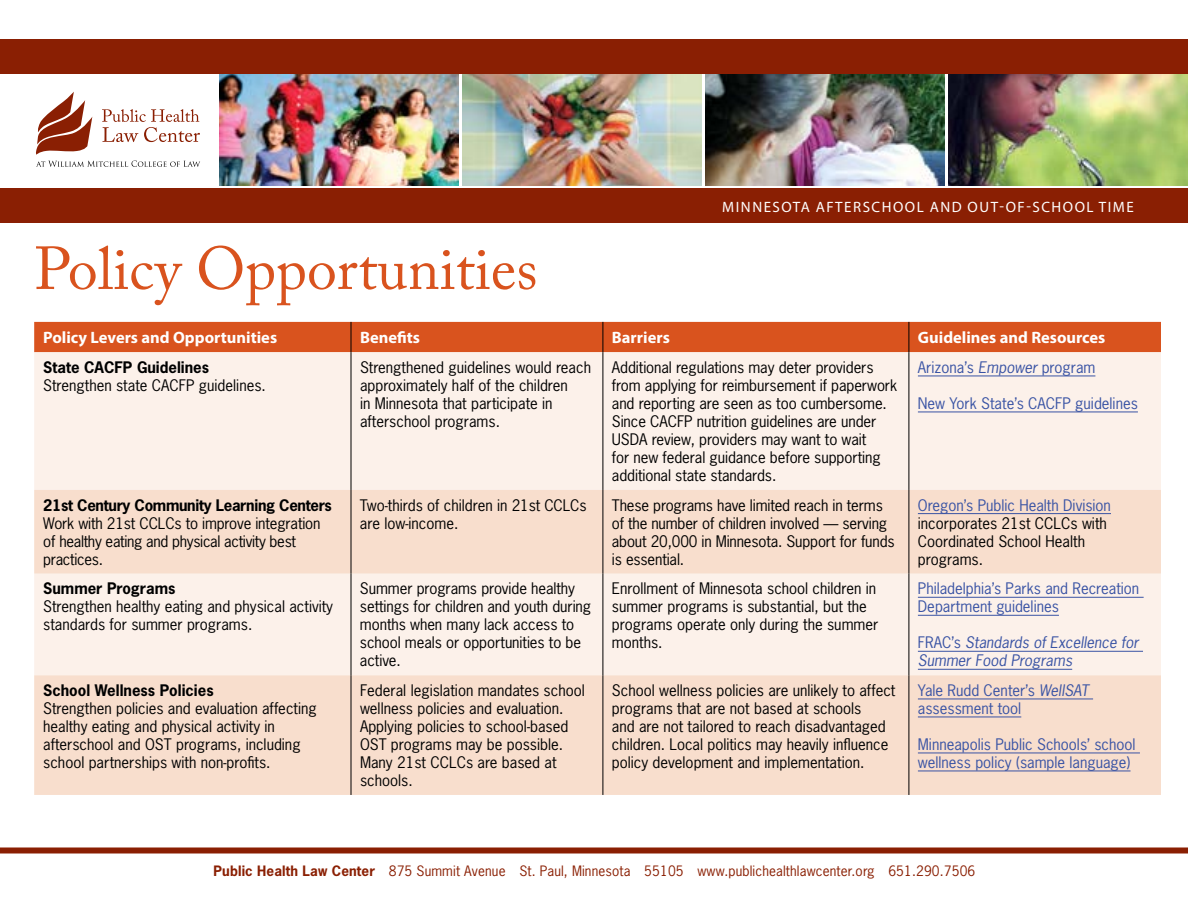
<style>
.page{position:relative;width:1188px;height:918px;background:#fff}
.page>*{position:absolute;margin:0;border:0;box-sizing:border-box;transform-origin:0 0}
.t1{font:60px "Adobe Caslon Pro";color:#d9531e}
.t2{font:700 16.5px "Myriad Pro";color:#fff}
.t3{font:15px/18px "News Gothic Std";color:#000}
.t4{font:15px/18px "News Gothic Std";color:#3953a4}
.t5{font:15px/18px "News Gothic Std";letter-spacing:-.02em;color:#000}
.t6{font:700 15px "News Gothic Std";color:#000}
.t7{font:15px "Myriad Pro";letter-spacing:.1em;color:#fff}
.t8{font:700 15px "News Gothic Std";letter-spacing:-.02em;color:#000}
.t9{font:13.5px "News Gothic Std";letter-spacing:.01em;color:#8a1f03}
.s1{font-weight:700}
</style>
<div class="page">
<div style="left:0;top:848px;width:1188px;height:6px;background:#8a1f03"></div>
<svg style="left:36px;top:92px;width:56px;height:63px"></svg>
<svg style="left:102px;top:109px;width:98px;height:33px"></svg>
<svg style="left:36px;top:161px;width:164px;height:6px"></svg>
<div style="left:0;top:188px;width:1188px;height:34px;background:#8a1f03"></div>
<img style="left:219px;top:74px;width:240px;height:111px">
<img style="left:462px;top:74px;width:240px;height:111px">
<img style="left:705px;top:74px;width:240px;height:111px">
<img style="left:948px;top:74px;width:240px;height:111px">
<div style="left:0;top:39px;width:1188px;height:35px;background:#8a1f03"></div>
<div style="left:34px;top:322px;width:1127px;height:30px;background:#d9531e"></div>
<div style="left:34px;top:352px;width:1127px;height:138px;background:#fcf1ea"></div>
<svg style="left:34px;top:490px;width:1127px;height:305px;background:#f8e3d6"></svg>
<hr style="left:603px;top:352px;width:1px;height:138px;background:#000">
<hr style="left:909px;top:352px;width:1px;height:138px;background:#000">
<hr style="left:603px;top:490px;width:1px;height:84px;background:#000">
<hr style="left:909px;top:490px;width:1px;height:84px;background:#000">
<hr style="left:603px;top:574px;width:1px;height:101px;background:#000">
<hr style="left:909px;top:574px;width:1px;height:101px;background:#000">
<hr style="left:603px;top:675px;width:1px;height:120px;background:#000">
<hr style="left:909px;top:675px;width:1px;height:120px;background:#000">
<hr style="left:351px;top:352px;width:1px;height:138px;background:#000">
<hr style="left:351px;top:490px;width:1px;height:84px;background:#000">
<hr style="left:351px;top:574px;width:1px;height:101px;background:#000">
<hr style="left:351px;top:675px;width:1px;height:120px;background:#000">
<hr style="left:351px;top:322px;width:1px;height:30px;background:#000">
<hr style="left:603px;top:322px;width:1px;height:30px;background:#000">
<hr style="left:909px;top:322px;width:1px;height:30px;background:#000">
<hr style="left:918px;top:376px;width:177px;height:1px;background:#3953a4">
<hr style="left:918px;top:412px;width:220px;height:1px;background:#3953a4">
<hr style="left:918px;top:513px;width:193px;height:1px;background:#3953a4">
<hr style="left:918px;top:597px;width:226px;height:1px;background:#3953a4">
<hr style="left:918px;top:615px;width:141px;height:1px;background:#3953a4">
<hr style="left:918px;top:651px;width:225px;height:1px;background:#3953a4">
<hr style="left:918px;top:669px;width:154px;height:1px;background:#3953a4">
<hr style="left:918px;top:699px;width:175px;height:1px;background:#3953a4">
<hr style="left:918px;top:717px;width:103px;height:1px;background:#3953a4">
<hr style="left:918px;top:753px;width:222px;height:1px;background:#3953a4">
<hr style="left:918px;top:771px;width:213px;height:1px;background:#3953a4">
<p class="t7" style="left:722px;top:197px;width:413px">MINNESOTA AFTERSCHOOL AND OUT-OF-SCHOOL TIME</p>
<h1 class="t1" style="left:34px;top:233px;width:505px">Policy Opportunities</h1>
<p class="t2" style="left:43px;top:327px;width:235px">Policy Levers and Opportunities</p>
<p class="t2" style="left:360px;top:327px;width:62px">Benefits</p>
<p class="t2" style="left:612px;top:327px;width:59px">Barriers</p>
<p class="t2" style="left:918px;top:327px;width:189px">Guidelines and Resources</p>
<p class="t6" style="left:43px;top:357px;width:167px">State CACFP Guidelines</p>
<p class="t3" style="left:43px;top:376px;width:224px">Strengthen state CACFP guidelines.</p>
<p class="t3" style="left:360px;top:358px;width:233px">Strengthened guidelines would reach approximately half of the children<br>in Minnesota that participate in afterschool programs.</p>
<p class="t3" style="left:612px;top:358px;width:287px">Additional regulations may deter providers from applying for reimbursement if paperwork and reporting are seen as too cumbersome.<br>Since CACFP nutrition guidelines are under USDA review, providers may want to wait<br>for new federal guidance before supporting additional state standards.</p>
<p class="t4" style="left:918px;top:358px;width:179px">Arizona’s Empower program</p>
<p class="t4" style="left:918px;top:394px;width:222px">New York State’s CACFP guidelines</p>
<p class="t8" style="left:43px;top:495px;width:290px">21st Century Community Learning Centers</p>
<p class="t5" style="left:43px;top:514px;width:279px">Work with 21st CCLCs to improve integration of healthy eating and physical activity best practices.</p>
<p class="t6" style="left:43px;top:579px;width:134px">Summer Programs</p>
<p class="t3" style="left:43px;top:598px;width:291px">Strengthen healthy eating and physical activity standards for summer programs.</p>
<p class="t6" style="left:43px;top:680px;width:172px">School Wellness Policies</p>
<p class="t3" style="left:43px;top:699px;width:275px">Strengthen policies and evaluation affecting healthy eating and physical activity in afterschool and OST programs, including school partnerships with non-profits.</p>
<p class="t3" style="left:360px;top:496px;width:228px">Two-thirds of children in 21st CCLCs are low-income.</p>
<p class="t3" style="left:612px;top:496px;width:284px">These programs have limited reach in terms of the number of children involved — serving about 20,000 in Minnesota. Support for funds is essential.</p>
<p class="t4" style="left:918px;top:496px;width:195px">Oregon’s Public Health Division</p>
<p class="t3" style="left:918px;top:514px;width:191px">incorporates 21st CCLCs with<br>Coordinated School Health programs.</p>
<p class="t3" style="left:360px;top:580px;width:233px">Summer programs provide healthy settings for children and youth during months when many lack access to school meals or opportunities to be active.</p>
<p class="t3" style="left:612px;top:580px;width:268px">Enrollment of Minnesota school children in summer programs is substantial, but the programs operate only during the summer months.</p>
<p class="t4" style="left:918px;top:580px;width:223px">Philadelphia’s Parks and Recreation<br>Department guidelines</p>
<p class="t4" style="left:918px;top:634px;width:225px">F RA C ’s Standards of Excellence for<br>Summer Food Programs</p>
<p class="t3" style="left:360px;top:681px;width:226px">Federal legislation mandates school wellness policies and evaluation.<br>Applying policies to school-based<br>OST programs may be possible.<br>Many 21st CCLCs are based at schools.</p>
<p class="t3" style="left:612px;top:681px;width:285px">School wellness policies are unlikely to affect programs that are not based at schools<br>and are not tailored to reach disadvantaged children. Local politics may heavily influence policy development and implementation.</p>
<p class="t4" style="left:918px;top:681px;width:175px">Yale Rudd Center’s WellSAT assessment tool</p>
<p class="t4" style="left:918px;top:735px;width:219px">Minneapolis Public Schools’ school wellness policy (sample language)</p>
<p class="t9" style="left:214px;top:862px;width:763px"><span class="s1">Public Health Law Center</span> 875 Summit Avenue St. Paul, Minnesota 55105 www.publichealthlawcenter.org 651.290.7506</p>
</div>
